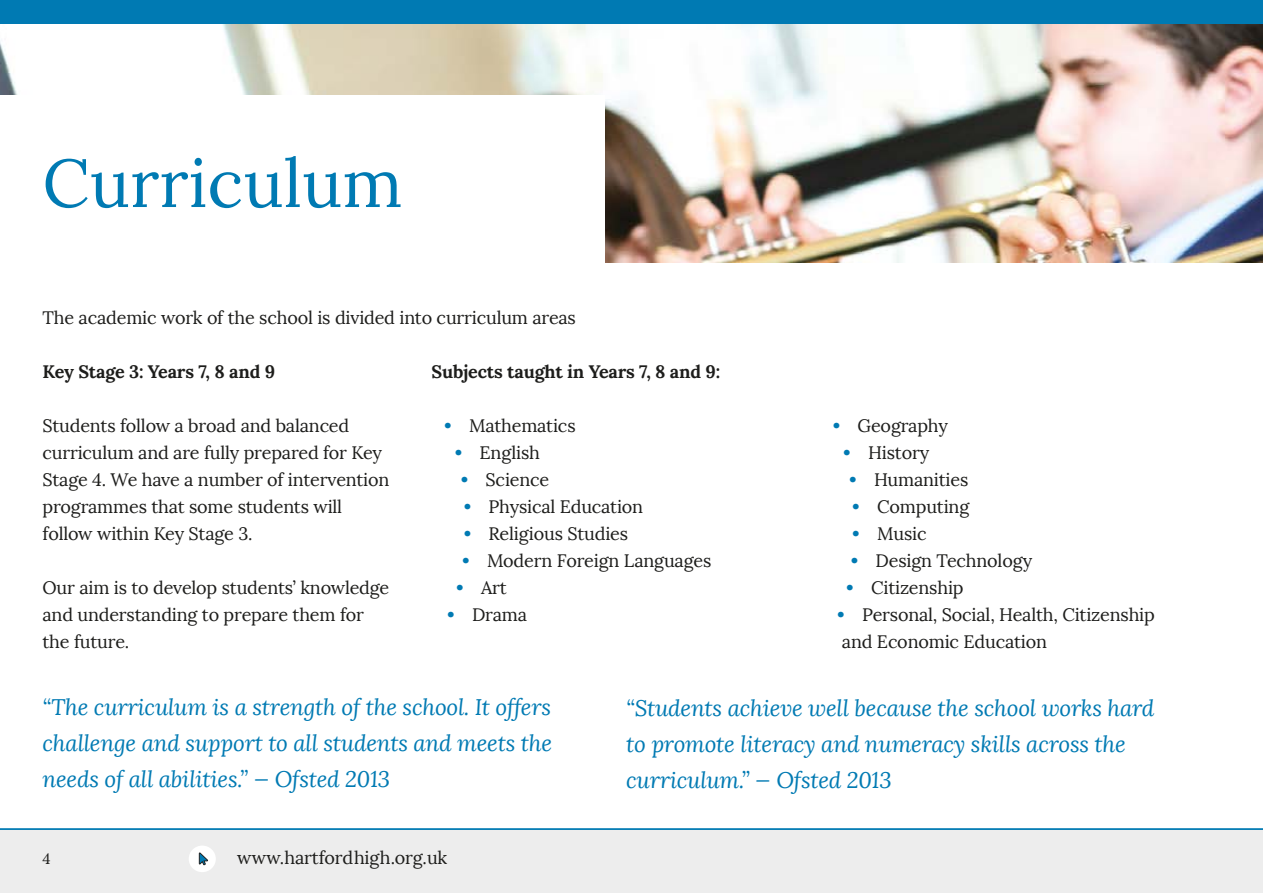
<style>
.page{position:relative;width:1263px;height:893px;background:#fff}
.page>*{position:absolute;margin:0;border:0;box-sizing:border-box;transform-origin:0 0}
.t1{font:67.5px "Lora";color:#007ab3}
.Quote_Big{font:italic 22.5px/36px "Lora";letter-spacing:-.01em;color:#007ab3}
.body{font:18px/27px "Lora";letter-spacing:-.01em;color:#1d1d1b}
.body-2{font:700 18px "Lora";letter-spacing:-.01em;color:#1d1d1b}
.t2{font:15px "Lora";color:#1d1d1b}
.s1{font-weight:700;color:#007ab3}
</style>
<div class="page">
<img style="left:0;top:23px;width:1263px;height:240px">
<div style="left:0;top:95px;width:605px;height:177px;background:#fff"></div>
<div style="left:0;top:0;width:1263px;height:23px;background:#007ab3"></div>
<div style="left:0;top:829px;width:1263px;height:64px;background:#ededed"></div>
<div style="left:189px;top:846px;width:27px;height:26px;background:#fff;border-radius:50%"></div>
<svg style="left:199px;top:852px;width:9px;height:13px"></svg>
<hr style="left:0;top:828px;width:1263px;height:2px;background:#007ab3">
<h1 class="t1" style="left:43px;top:142px;width:362px">Curriculum</h1>
<p class="body" style="left:43px;top:304px;width:535px">The academic work of the school is divided into curriculum areas</p>
<p class="body-2" style="left:43px;top:360px;width:234px">Key Stage 3: Years 7, 8 and 9</p>
<p class="body" style="left:43px;top:412px;width:348px">Students follow a broad and balanced curriculum and are fully prepared for Key Stage 4. We have a number of intervention programmes that some students will follow within Key Stage 3.</p>
<p class="body" style="left:43px;top:574px;width:348px">Our aim is to develop students’ knowledge and understanding to prepare them for the future.</p>
<p class="body-2" style="left:432px;top:360px;width:290px">Subjects taught in Years 7, 8 and 9:</p>
<p class="body" style="left:445px;top:412px;width:133px"><span class="s1">•</span> Mathematics</p>
<p class="body" style="left:455px;top:439px;width:87px"><span class="s1">•</span> English</p>
<p class="body" style="left:461px;top:466px;width:90px"><span class="s1">•</span> Science</p>
<p class="body" style="left:464px;top:493px;width:181px"><span class="s1">•</span> Physical Education</p>
<p class="body" style="left:464px;top:520px;width:166px"><span class="s1">•</span> Religious Studies</p>
<p class="body" style="left:463px;top:547px;width:250px"><span class="s1">•</span> Modern Foreign Languages</p>
<p class="body" style="left:457px;top:574px;width:52px"><span class="s1">•</span> Art</p>
<p class="body" style="left:448px;top:601px;width:81px"><span class="s1">•</span> Drama</p>
<p class="body" style="left:833px;top:412px;width:116px"><span class="s1">•</span> Geography</p>
<p class="body" style="left:844px;top:439px;width:87px"><span class="s1">•</span> History</p>
<p class="body" style="left:850px;top:466px;width:120px"><span class="s1">•</span> Humanities</p>
<p class="body" style="left:853px;top:493px;width:118px"><span class="s1">•</span> Computing</p>
<p class="body" style="left:853px;top:520px;width:76px"><span class="s1">•</span> Music</p>
<p class="body" style="left:851px;top:547px;width:183px"><span class="s1">•</span> Design Technology</p>
<p class="body" style="left:847px;top:574px;width:119px"><span class="s1">•</span> Citizenship</p>
<p class="body" style="left:838px;top:601px;width:319px"><span class="s1">•</span> Personal, Social, Health, Citizenship and Economic Education</p>
<p class="Quote_Big" style="left:43px;top:689px;width:511px;text-align:justify">“The curriculum is a strength of the school. It offers challenge and support to all students and meets the needs of all abilities.” — Ofsted 2013</p>
<p class="t2" style="left:43px;top:849px;width:10px">4</p>
<p class="body" style="left:237px;top:844px;width:212px">www.hartfordhigh.org.uk</p>
<p class="Quote_Big" style="left:626px;top:690px;width:530px">“Students achieve well because the school works hard to promote literacy and numeracy skills across the curriculum.” — Ofsted 2013</p>
</div>
